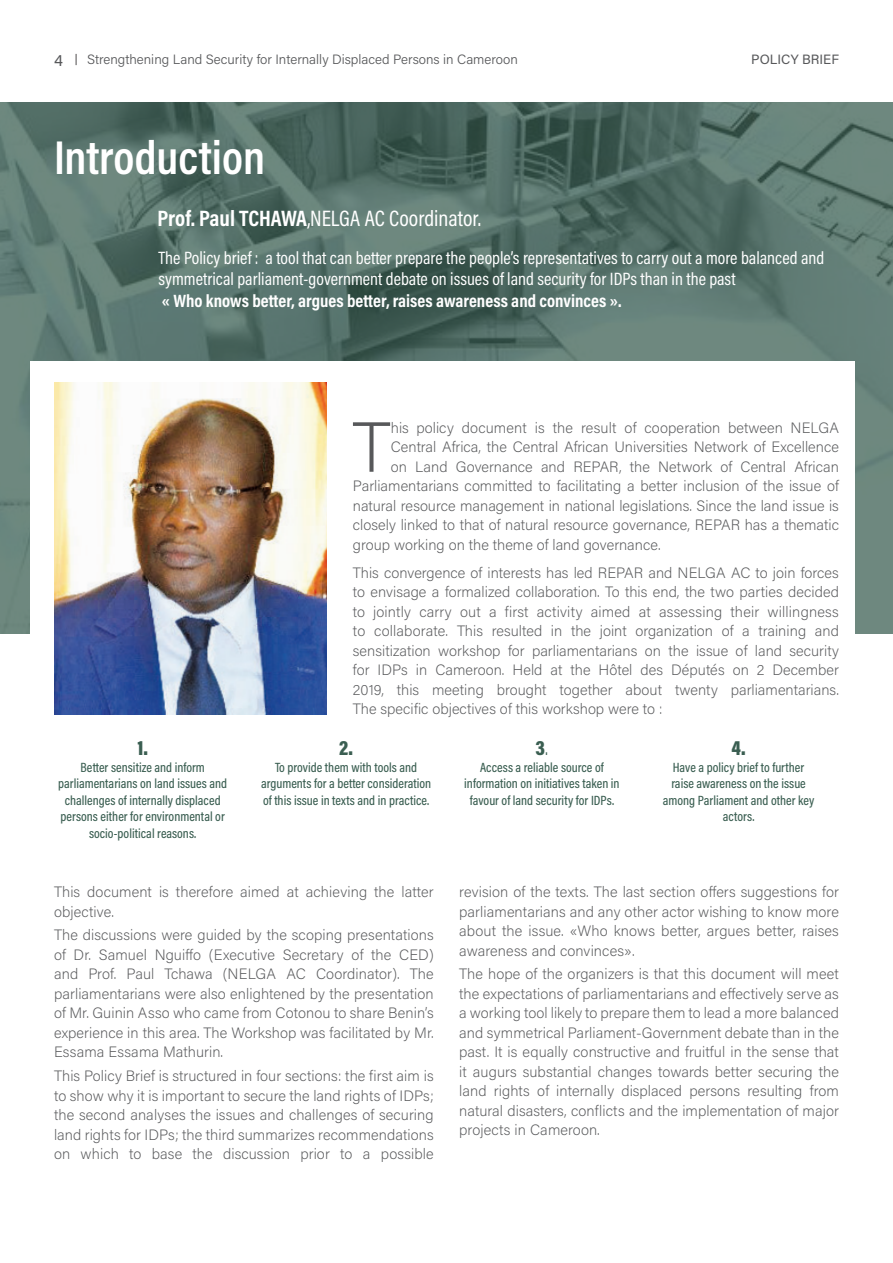
<style>
.page{position:relative;width:893px;height:1263px;background:#fff}
.page>*{position:absolute;margin:0;border:0;box-sizing:border-box;transform-origin:0 0}
.texte_normal{font:70.8px "Acumin Variable Concept";color:#57585a}
.t1{font:48px "Acumin Variable Concept";letter-spacing:-.055em;color:#fff}
.t2{font:22.5px "Acumin Variable Concept";letter-spacing:-.125em;color:#fff}
.texte_normal-2{font:21px "Acumin Variable Concept";color:#3a5e51}
.t3{font:18px/21.6px "Acumin Variable Concept";letter-spacing:-.085em;color:#fff}
.t4{font:18px "Acumin Variable Concept";letter-spacing:-.06em;color:#fff}
.t5{font:16.5px "Acumin Variable Concept";color:#57585a}
.texte_normal-3{font:15px/19.5px "Acumin Variable Concept";color:#57585a;text-align:justify}
.texte_normal-4{font:13.5px/16.5px "Acumin Variable Concept";letter-spacing:-.085em;color:#3a5e51;text-align:center}
.t6{font:13.5px "Acumin Variable Concept";letter-spacing:.01em;color:#57585a}
</style>
<div class="page">
<img style="left:0;top:102px;width:893px;height:532px">
<div style="left:30px;top:361px;width:825px;height:372px;background:#fff"></div>
<img style="left:54px;top:383px;width:272px;height:331px">
<p class="t5" style="left:54px;top:49px;width:10px">4</p>
<p class="t6" style="left:87px;top:50px;width:432px">Strengthening Land Security for Internally Displaced Persons in Cameroon</p>
<p class="t6" style="left:751px;top:50px;width:89px">POLICY BRIEF</p>
<p class="t1" style="left:54px;top:125px;width:217px">Introduction</p>
<p class="t2" style="left:158px;top:203px;width:325px">Prof. Paul TCHAWA,NELGA AC Coordinator.</p>
<p class="t3" style="left:159px;top:246px;width:669px">The Policy brief : a tool that can better prepare the people’s representatives to carry out a more balanced and symmetrical parliament-government debate on issues of land security for IDPs than in the past</p>
<p class="t4" style="left:162px;top:288px;width:461px">« Who knows better, argues better, raises awareness and convinces ».</p>
<p class="texte_normal-2" style="left:137px;top:733px;width:11px">1.</p>
<p class="texte_normal-4" style="left:58px;top:758px;width:172px">Better sensitize and inform parliamentarians on land issues and challenges of internally displaced persons either for environmental or socio-political reasons.</p>
<p class="texte_normal" style="left:352px;top:398px;width:40px">T</p>
<p class="texte_normal-3" style="left:391px;top:417px;width:450px">his policy document is the result of cooperation between NELGA</p>
<p class="texte_normal-3" style="left:391px;top:437px;width:450px">Central Africa, the Central African Universities Network of Excellence</p>
<p class="texte_normal-3" style="left:391px;top:456px;width:450px">on Land Governance and REPAR, the Network of Central African</p>
<p class="texte_normal-3" style="left:353px;top:476px;width:487px">Parliamentarians committed to facilitating a better inclusion of the issue of</p>
<p class="texte_normal-3" style="left:353px;top:495px;width:487px">natural resource management in national legislations. Since the land issue is</p>
<p class="texte_normal-3" style="left:353px;top:515px;width:487px">closely linked to that of natural resource governance, REPAR has a thematic</p>
<p class="texte_normal-3" style="left:353px;top:534px;width:309px">group working on the theme of land governance.</p>
<p class="texte_normal-3" style="left:353px;top:562px;width:487px">This convergence of interests has led REPAR and NELGA AC to join forces to envisage a formalized collaboration. To this end, the two parties decided to jointly carry out a first activity aimed at assessing their willingness to collaborate. This resulted in the joint organization of a training and sensitization workshop for parliamentarians on the issue of land security for IDPs in Cameroon. Held at the Hôtel des Députés on 2 December 2019, this meeting brought together about twenty parliamentarians.<br>The specific objectives of this workshop were to :</p>
<p class="texte_normal-2" style="left:339px;top:733px;width:14px">2.</p>
<p class="texte_normal-4" style="left:261px;top:758px;width:173px">To provide them with tools and arguments for a better consideration of this issue in texts and in practice.</p>
<p class="texte_normal-2" style="left:535px;top:733px;width:15px">3.</p>
<p class="texte_normal-4" style="left:464px;top:758px;width:158px">Access a reliable source of information on initiatives taken in favour of land security for IDPs.</p>
<p class="texte_normal-2" style="left:731px;top:733px;width:15px">4.</p>
<p class="texte_normal-4" style="left:663px;top:758px;width:154px">Have a policy brief to further raise awareness on the issue among Parliament and other key actors.</p>
<p class="texte_normal-3" style="left:54px;top:881px;width:381px">This document is therefore aimed at achieving the latter objective.</p>
<p class="texte_normal-3" style="left:54px;top:925px;width:381px">The discussions were guided by the scoping presentations of Dr. Samuel Nguiffo (Executive Secretary of the CED) and Prof. Paul Tchawa (NELGA AC Coordinator). The parliamentarians were also enlightened by the presentation of Mr. Guinin Asso who came from Cotonou to share Benin’s experience in this area. The Workshop was facilitated by Mr.<br>Essama Essama Mathurin.</p>
<p class="texte_normal-3" style="left:54px;top:1065px;width:381px">This Policy Brief is structured in four sections: the first aim is to show why it is important to secure the land rights of IDPs; the second analyses the issues and challenges of securing land rights for IDPs; the third summarizes recommendations on which to base the discussion prior to a possible</p>
<p class="texte_normal-3" style="left:459px;top:881px;width:381px">revision of the texts. The last section offers suggestions for parliamentarians and any other actor wishing to know more about the issue. «Who knows better, argues better, raises awareness and convinces».</p>
<p class="texte_normal-3" style="left:459px;top:964px;width:381px">The hope of the organizers is that this document will meet the expectations of parliamentarians and effectively serve as a working tool likely to prepare them to lead a more balanced and symmetrical Parliament-Government debate than in the past. It is equally constructive and fruitful in the sense that it augurs substantial changes towards better securing the land rights of internally displaced persons resulting from natural disasters, conflicts and the implementation of major projects in Cameroon.</p>
</div>
